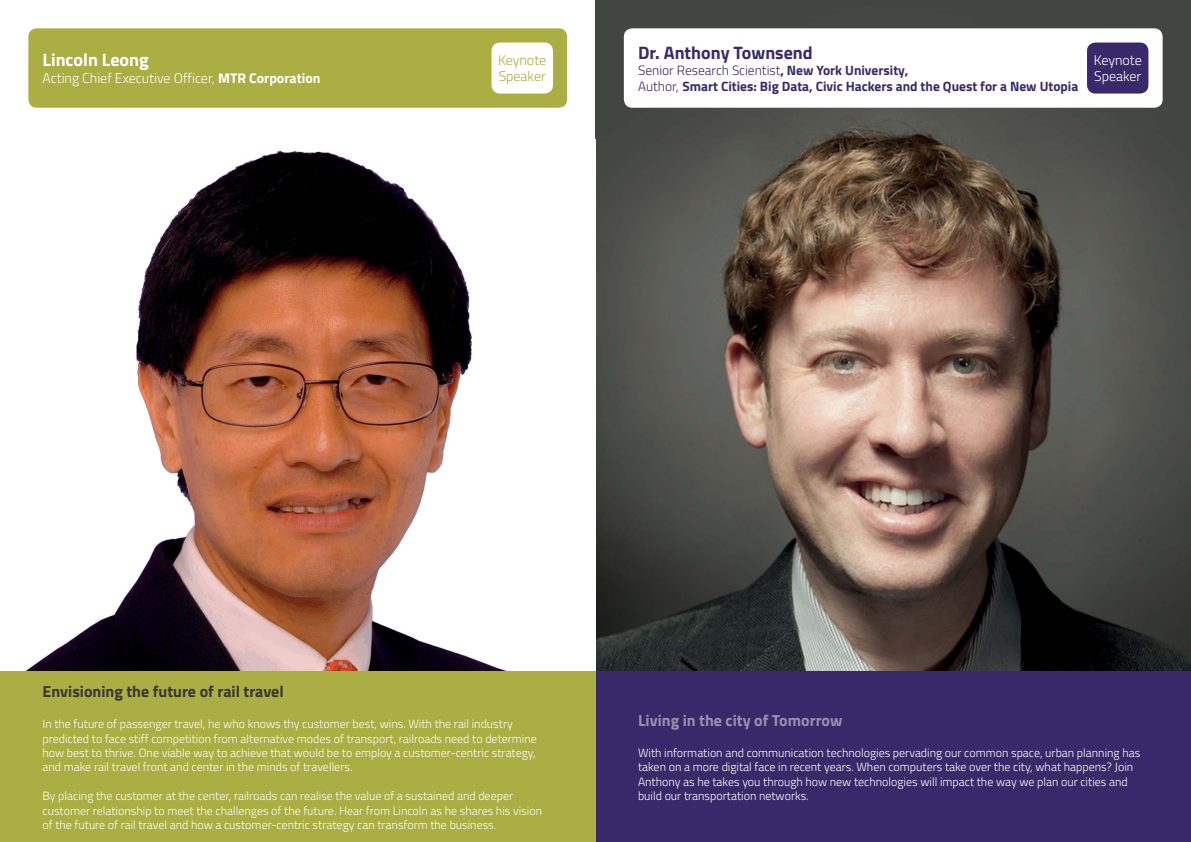
<style>
.page{position:relative;width:1191px;height:842px;background:#fff}
.page>*{position:absolute;margin:0;border:0;box-sizing:border-box;transform-origin:0 0}
.t1{font:700 18px "Titillium";color:#3a296a}
.t2{font:700 18px "Titillium";color:#fff}
.t3{font:700 16px "Titillium";color:#3c3533}
.t4{font:700 16px "Titillium";color:#9a8faf}
.t5{font:300 14px/16px "Titillium";color:#fff}
.t6{font:300 14px/16px "Titillium";color:#aaae43}
.t7{font:700 13.5px/16.2px "Titillium";color:#3a296a}
.t8{font:300 12px/14.4px "Titillium";color:#fff}
.s1{font-weight:700}
.s2{font-weight:300}
</style>
<div class="page">
<img style="left:595px;top:0;width:596px;height:672px">
<img style="left:11px;top:150px;width:584px;height:522px">
<div style="left:595px;top:672px;width:596px;height:170px;background:#3a296a"></div>
<div style="left:0;top:672px;width:595px;height:170px;background:#aaae43"></div>
<div style="left:624px;top:28px;width:538px;height:80px;background:#fff;border-radius:9px"></div>
<div style="left:1087px;top:43px;width:61px;height:51px;background:#3a296a;border-radius:9px"></div>
<div style="left:28px;top:28px;width:539px;height:80px;background:#aaae43;border-radius:9px"></div>
<div style="left:491px;top:43px;width:62px;height:51px;background:#fff;border-radius:9px"></div>
<h1 class="t2" style="left:43px;top:54px;width:108px">Lincoln Leong</h1>
<p class="t5" style="left:43px;top:72px;width:280px">Acting Chief Executive Officer, <span class="s1">MTR Corporation</span></p>
<p class="t6" style="left:498px;top:54px;width:50px">Keynote<br>Speaker</p>
<h1 class="t1" style="left:638px;top:46px;width:176px">Dr. Anthony Townsend</h1>
<p class="t7" style="left:638px;top:63px;width:442px"><span class="s2">Senior Research Scientist</span>, New York University,<br><span class="s2">Author,</span> Smart Cities: Big Data, Civic Hackers and the Quest for a New Utopia</p>
<p class="t5" style="left:1093px;top:54px;width:50px">Keynote<br>Speaker</p>
<h2 class="t3" style="left:43px;top:685px;width:243px">Envisioning the future of rail travel</h2>
<p class="t8" style="left:43px;top:718px;width:496px">In the future of passenger travel, he who knows thy customer best, wins. With the rail industry predicted to face stiff competition from alternative modes of transport, railroads need to determine how best to thrive. One viable way to achieve that would be to employ a customer-centric strategy, and make rail travel front and center in the minds of travellers.</p>
<p class="t8" style="left:43px;top:790px;width:501px">By placing the customer at the center, railroads can realise the value of a sustained and deeper customer relationship to meet the challenges of the future. Hear from Lincoln as he shares his vision of the future of rail travel and how a customer-centric strategy can transform the business.</p>
<h2 class="t4" style="left:638px;top:714px;width:206px">Living in the city of Tomorrow</h2>
<p class="t8" style="left:638px;top:747px;width:504px">With information and communication technologies pervading our common space, urban planning has taken on a more digital face in recent years. When computers take over the city, what happens? Join Anthony as he takes you through how new technologies will impact the way we plan our cities and build our transportation networks.</p>
</div>
